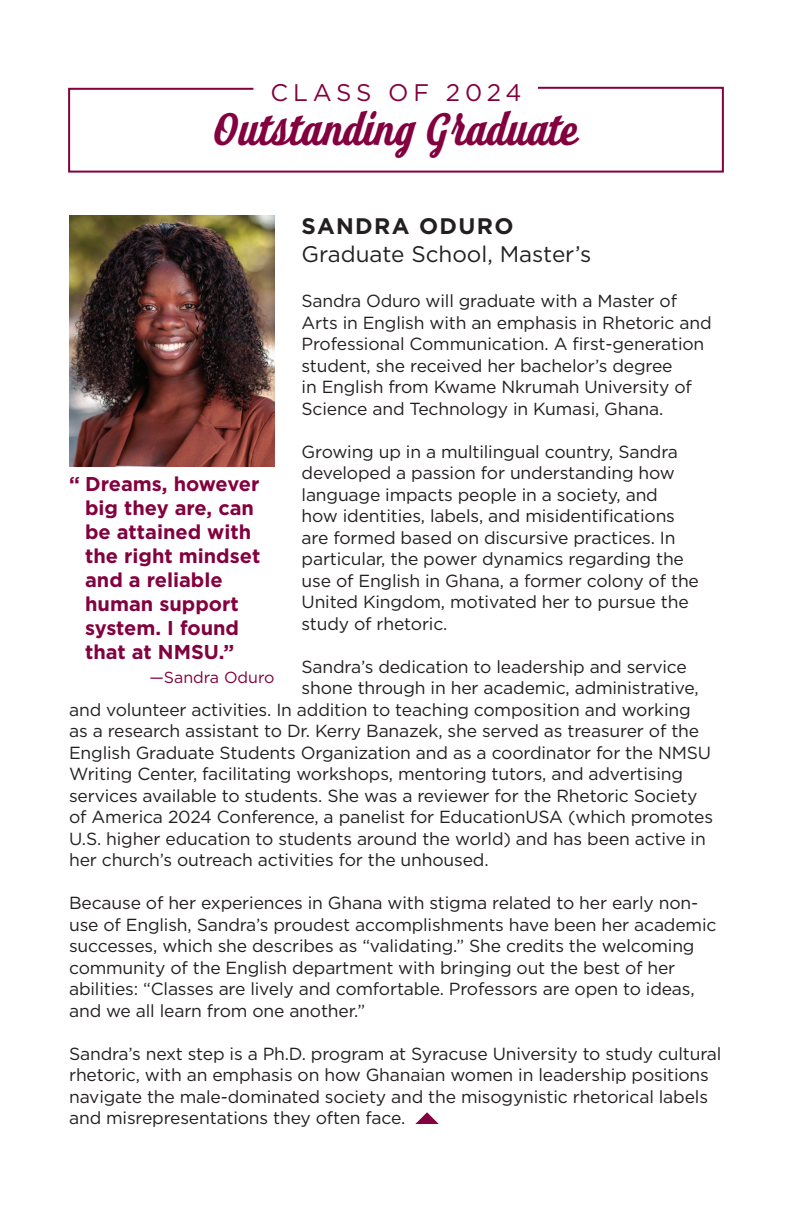
<style>
.page{position:relative;width:792px;height:1224px;background:#fff}
.page>*{position:absolute;margin:0;border:0;box-sizing:border-box;transform-origin:0 0}
.t1{font:700 46px "Look Script";color:#83013e}
.t2{font:24px "Gotham";letter-spacing:.195em;color:#83013e}
.t3{font:22.4px "Gotham";color:#231f20}
.t4{font:700 22.4px "Gotham";letter-spacing:.06em;color:#231f20}
.t5{font:700 20px/24px "Gotham";color:#83013e}
.t6{font:17.6px/21.6px "Gotham";letter-spacing:-.01em;color:#231f20}
.t7{font:16px "Gotham";color:#83013e}
</style>
<div class="page">
<svg style="left:415px;top:1112px;width:24px;height:12px"></svg>
<svg style="left:68px;top:86px;width:656px;height:87px"></svg>
<img style="left:69px;top:216px;width:206px;height:250px">
<h2 class="t2" style="left:271px;top:77px;width:252px">CLASS OF 2024</h2>
<h1 class="t1" style="left:213px;top:102px;width:367px">Outstanding Graduate</h1>
<p class="t4" style="left:302px;top:211px;width:213px">SANDRA ODURO</p>
<p class="t3" style="left:302px;top:239px;width:291px">Graduate School, Master’s</p>
<p class="t6" style="left:302px;top:290px;width:412px">Sandra Oduro will graduate with a Master of Arts in English with an emphasis in Rhetoric and Professional Communication. A first-generation student, she received her bachelor’s degree<br>in English from Kwame Nkrumah University of Science and Technology in Kumasi, Ghana.</p>
<p class="t6" style="left:302px;top:440px;width:399px">Growing up in a multilingual country, Sandra developed a passion for understanding how language impacts people in a society, and<br>how identities, labels, and misidentifications are formed based on discursive practices. In particular, the power dynamics regarding the use of English in Ghana, a former colony of the United Kingdom, motivated her to pursue the study of rhetoric.</p>
<p class="t6" style="left:302px;top:655px;width:387px">Sandra’s dedication to leadership and service</p>
<p class="t6" style="left:302px;top:677px;width:399px">shone through in her academic, administrative,</p>
<p class="t6" style="left:69px;top:698px;width:623px">and volunteer activities. In addition to teaching composition and working</p>
<p class="t6" style="left:69px;top:720px;width:632px">as a research assistant to Dr. Kerry Banazek, she served as treasurer of the</p>
<p class="t6" style="left:69px;top:741px;width:643px">English Graduate Students Organization and as a coordinator for the NMSU</p>
<p class="t6" style="left:69px;top:763px;width:616px">Writing Center, facilitating workshops, mentoring tutors, and advertising</p>
<p class="t6" style="left:69px;top:784px;width:630px">services available to students. She was a reviewer for the Rhetoric Society</p>
<p class="t6" style="left:69px;top:806px;width:645px">of America 2024 Conference, a panelist for EducationUSA (which promotes</p>
<p class="t6" style="left:69px;top:827px;width:638px">U.S. higher education to students around the world) and has been active in</p>
<p class="t6" style="left:69px;top:849px;width:421px">her church’s outreach activities for the unhoused.</p>
<p class="t6" style="left:69px;top:892px;width:649px">Because of her experiences in Ghana with stigma related to her early non&shy;use of English, Sandra’s proudest accomplishments have been her academic successes, which she describes as “validating.” She credits the welcoming community of the English department with bringing out the best of her abilities: “Classes are lively and comfortable. Professors are open to ideas, and we all learn from one another.”</p>
<p class="t6" style="left:69px;top:1042px;width:654px">Sandra’s next step is a Ph.D. program at Syracuse University to study cultural rhetoric, with an emphasis on how Ghanaian women in leadership positions navigate the male-dominated society and the misogynistic rhetorical labels and misrepresentations they often face.</p>
<p class="t5" style="left:85px;top:472px;width:177px;text-indent:-16px">“ Dreams, however big they are, can be attained with the right mindset and a reliable human support system. I found that at NMSU.”</p>
<p class="t7" style="left:150px;top:667px;width:127px">—Sandra Oduro</p>
</div>
